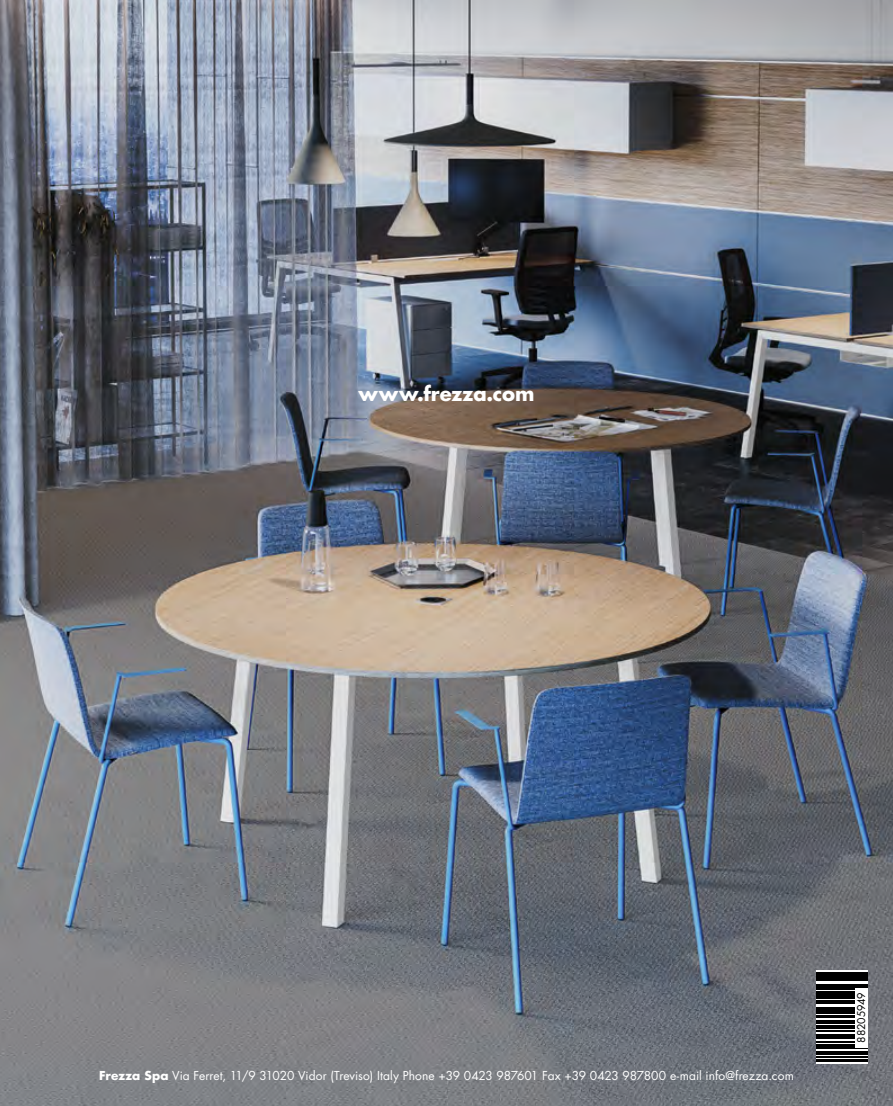
<style>
.page{position:relative;width:893px;height:1106px;background:#fff}
.page>*{position:absolute;margin:0;border:0;box-sizing:border-box;transform-origin:0 0}
.t1{font:700 19.65px "Futura";letter-spacing:-.005em;color:#fff}
.t2{font:12px "Futura";color:#fff}
.t3{font:10.5px "Futura";letter-spacing:-.015em;color:#000}
.s1{font-weight:700}
</style>
<div class="page">
<img style="left:0;top:0;width:893px;height:1106px">
<svg style="left:816px;top:969px;width:51px;height:94px"></svg>
<hr style="left:816px;top:1059px;width:51px;height:2px;background:#000">
<hr style="left:816px;top:1056px;width:51px;height:1px;background:#000">
<hr style="left:816px;top:1051px;width:51px;height:3px;background:#000">
<hr style="left:816px;top:1044px;width:51px;height:4px;background:#000">
<hr style="left:816px;top:1041px;width:51px;height:1px;background:#000">
<hr style="left:816px;top:1037px;width:51px;height:1px;background:#000">
<hr style="left:816px;top:1034px;width:51px;height:2px;background:#000">
<hr style="left:816px;top:1030px;width:51px;height:1px;background:#000">
<hr style="left:816px;top:1025px;width:51px;height:3px;background:#000">
<hr style="left:816px;top:1020px;width:51px;height:4px;background:#000">
<hr style="left:816px;top:1015px;width:51px;height:2px;background:#000">
<hr style="left:816px;top:1012px;width:51px;height:1px;background:#000">
<hr style="left:816px;top:1009px;width:51px;height:2px;background:#000">
<hr style="left:816px;top:1007px;width:51px;height:1px;background:#000">
<hr style="left:816px;top:1000px;width:51px;height:3px;background:#000">
<div style="left:816px;top:994px;width:51px;height:5px;background:#000"></div>
<hr style="left:816px;top:991px;width:51px;height:2px;background:#000">
<hr style="left:816px;top:987px;width:51px;height:3px;background:#000">
<hr style="left:816px;top:984px;width:51px;height:2px;background:#000">
<hr style="left:816px;top:977px;width:51px;height:4px;background:#000">
<hr style="left:816px;top:975px;width:51px;height:1px;background:#000">
<hr style="left:816px;top:972px;width:51px;height:2px;background:#000">
<div style="left:855px;top:988px;width:12px;height:59px;background:#fff"></div>
<h1 class="t1" style="left:359px;top:380px;width:177px">www.frezza.com</h1>
<p class="t2" style="left:99px;top:1068px;width:696px"><span class="s1">Frezza Spa</span> Via Ferret, 11/9 31020 Vidor (Treviso) Italy Phone +39 0423 987601 Fax +39 0423 987800 e-mail info@frezza.com</p>
<p class="t3" style="left:855px;top:1042px;width:52px;rotate:-90deg">88205949</p>
</div>
